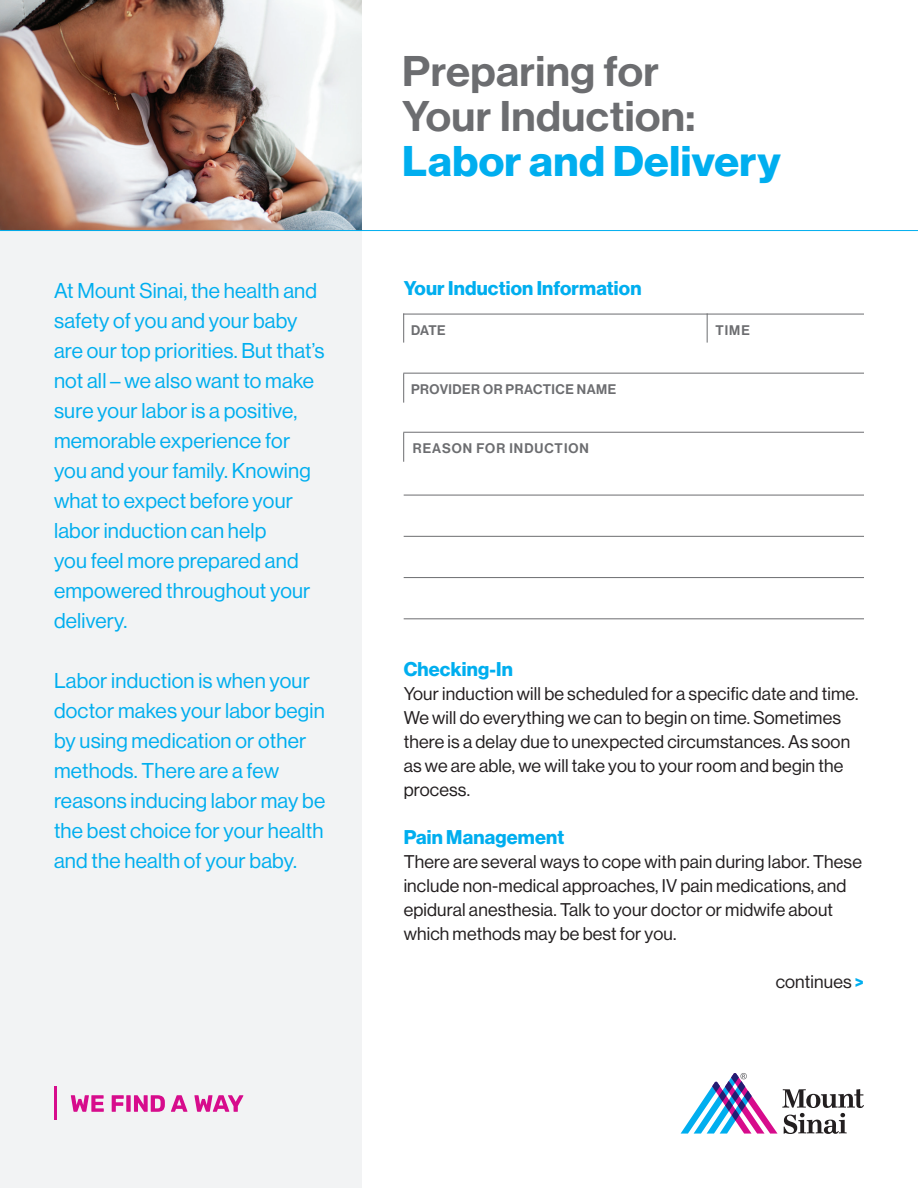
<style>
.page{position:relative;width:918px;height:1188px;background:#fff}
.page>*{position:absolute;margin:0;border:0;box-sizing:border-box;transform-origin:0 0}
.t1{font:42px/45px "N Haas Grotesk DS Std 65 Md";letter-spacing:.01em;color:#6c6d70;scale:1.05 1}
.t2{font:42px "N Haas Grotesk DS Std 75 Bd";letter-spacing:.01em;color:#00aeef;scale:1.05 1}
.Intro_text_14_20_cyan{font:21px/30px "N Haas Grotesk DS Std 55 Rg";letter-spacing:.01em;color:#00aeef}
.Opt_2_Heads_13_16_5_Blue_Bold{font:19.5px "N Haas Grotesk DS Std 75 Bd";letter-spacing:.01em;color:#00aeef}
.Opt_1_Body_text_55_Roman{font:18px/24px "N Haas Grotesk DS Std 55 Rg";letter-spacing:.01em;color:#231f20}
.t3{font:13.65px "N Haas Grotesk DS Std 65 Md";letter-spacing:.035em;color:#6c6d70}
.t4{font:13.65px "N Haas Grotesk DS Std 65 Md";letter-spacing:.075em;color:#6c6d70}
.s1{font-family:"N Haas Grotesk DS Std 75 Bd";color:#00aeef}
</style>
<div class="page">
<div style="left:0;top:212px;width:362px;height:976px;background:#f2f3f4"></div>
<svg style="left:681px;top:1073px;width:183px;height:61px"></svg>
<svg style="left:71px;top:1095px;width:33px;height:17px"></svg>
<svg style="left:112px;top:1095px;width:53px;height:17px"></svg>
<svg style="left:171px;top:1095px;width:16px;height:17px"></svg>
<svg style="left:194px;top:1095px;width:49px;height:17px"></svg>
<hr style="left:55px;top:1087px;width:2px;height:33px;background:#d70c8c">
<img style="left:0;top:0;width:362px;height:230px">
<hr style="left:403px;top:314px;width:461px;height:1px;background:#6c6d70">
<hr style="left:403px;top:373px;width:461px;height:1px;background:#6c6d70">
<hr style="left:403px;top:432px;width:461px;height:1px;background:#6c6d70">
<hr style="left:404px;top:577px;width:460px;height:1px;background:#6c6d70">
<hr style="left:404px;top:618px;width:460px;height:1px;background:#6c6d70">
<hr style="left:404px;top:495px;width:460px;height:1px;background:#6c6d70">
<hr style="left:404px;top:536px;width:460px;height:1px;background:#6c6d70">
<hr style="left:707px;top:313px;width:1px;height:30px;background:#6c6d70">
<hr style="left:403px;top:313px;width:1px;height:30px;background:#6c6d70">
<hr style="left:403px;top:373px;width:1px;height:30px;background:#6c6d70">
<svg style="left:403px;top:433px;width:1px;height:29px"></svg>
<hr style="left:0;top:230px;width:918px;height:1px;background:#00aeef">
<p class="Intro_text_14_20_cyan" style="left:54px;top:276px;width:272px">At Mount Sinai, the health and safety of you and your baby are our top priorities. But that’s not all – we also want to make sure your labor is a positive, memorable experience for you and your family. Knowing what to expect before your labor induction can help<br>you feel more prepared and empowered throughout your delivery.</p>
<p class="Intro_text_14_20_cyan" style="left:54px;top:666px;width:273px">Labor induction is when your doctor makes your labor begin by using medication or other methods. There are a few reasons inducing labor may be the best choice for your health and the health of your baby.</p>
<p class="t1" style="left:402px;top:50px;width:281px">Preparing for<br>Your Induction:</p>
<p class="t2" style="left:402px;top:137px;width:362px">Labor and Delivery</p>
<p class="Opt_2_Heads_13_16_5_Blue_Bold" style="left:404px;top:277px;width:239px">Your Induction Information</p>
<p class="t3" style="left:411px;top:322px;width:36px">DATE</p>
<p class="t3" style="left:715px;top:322px;width:36px">TIME</p>
<p class="t3" style="left:411px;top:381px;width:207px">PROVIDER OR PRACTICE NAME</p>
<p class="t4" style="left:413px;top:440px;width:178px">REASON FOR INDUCTION</p>
<p class="Opt_2_Heads_13_16_5_Blue_Bold" style="left:404px;top:658px;width:111px">Checking-In</p>
<p class="Opt_1_Body_text_55_Roman" style="left:404px;top:682px;width:456px">Your induction will be scheduled for a specific date and time.<br>We will do everything we can to begin on time. Sometimes there is a delay due to unexpected circumstances. As soon as we are able, we will take you to your room and begin the process.</p>
<p class="Opt_2_Heads_13_16_5_Blue_Bold" style="left:404px;top:826px;width:162px">Pain Management</p>
<p class="Opt_1_Body_text_55_Roman" style="left:404px;top:850px;width:460px">There are several ways to cope with pain during labor. These include non-medical approaches, IV pain medications, and epidural anesthesia. Talk to your doctor or midwife about which methods may be best for you.</p>
<p class="Opt_1_Body_text_55_Roman" style="left:776px;top:970px;width:90px">continues <span class="s1">&gt;</span></p>
</div>
